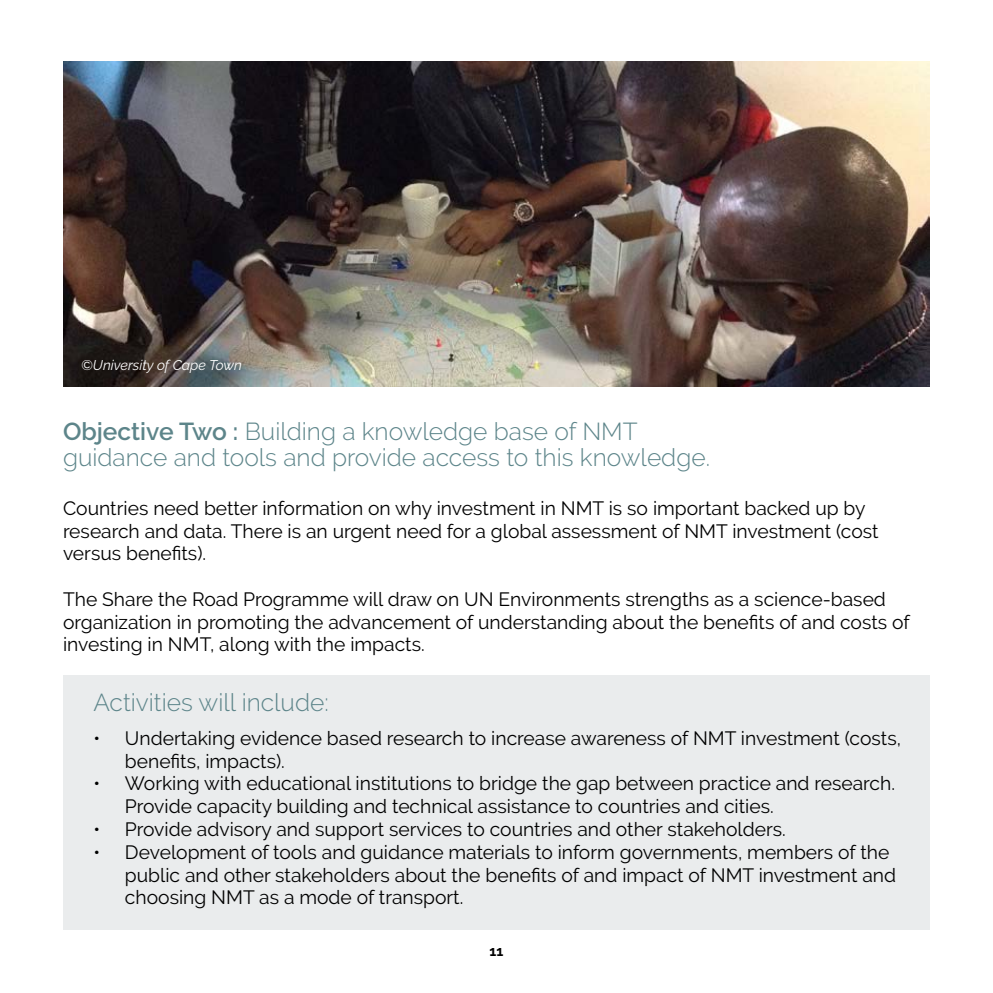
<style>
.page{position:relative;width:993px;height:993px;background:#fff}
.page>*{position:absolute;margin:0;border:0;box-sizing:border-box;transform-origin:0 0}
.t1{font:300 24.5px/26.2px "Raleway";color:#5d858a}
.t2{font:19.25px/22.8px "Raleway";color:#000}
.t3{font:italic 14px "Raleway";color:#fff}
.t4{font:700 14px "Raleway";color:#000}
.s1{font-weight:600}
</style>
<div class="page">
<img style="left:63px;top:61px;width:866px;height:325px">
<div style="left:63px;top:675px;width:866px;height:254px;background:#eaeced"></div>
<p class="t3" style="left:81px;top:356px;width:162px">©University of Cape Town</p>
<p class="t1" style="left:63px;top:418px;width:648px"><span class="s1">Objective Two :</span> Building a knowledge base of NMT guidance and tools and provide access to this knowledge.</p>
<p class="t2" style="left:63px;top:496px;width:816px">Countries need better information on why investment in NMT is so important backed up by research and data. There is an urgent need for a global assessment of NMT investment (cost versus benefits).</p>
<p class="t2" style="left:63px;top:587px;width:848px">The Share the Road Programme will draw on UN Environments strengths as a science-based organization in promoting the advancement of understanding about the benefits of and costs of investing in NMT, along with the impacts.</p>
<p class="t1" style="left:93px;top:689px;width:237px">Activities will include:</p>
<p class="t2" style="left:125px;top:726px;width:777px;text-indent:-31px">• Undertaking evidence based research to increase awareness of NMT investment (costs, benefits, impacts).</p>
<p class="t2" style="left:125px;top:772px;width:771px;text-indent:-31px">• Working with educational institutions to bridge the gap between practice and research.<br>Provide capacity building and technical assistance to countries and cities.</p>
<p class="t2" style="left:93px;top:817px;width:693px">• Provide advisory and support services to countries and other stakeholders.</p>
<p class="t2" style="left:125px;top:840px;width:772px;text-indent:-31px">• Development of tools and guidance materials to inform governments, members of the public and other stakeholders about the benefits of and impact of NMT investment and choosing NMT as a mode of transport.</p>
<p class="t4" style="left:489px;top:942px;width:15px">11</p>
</div>
